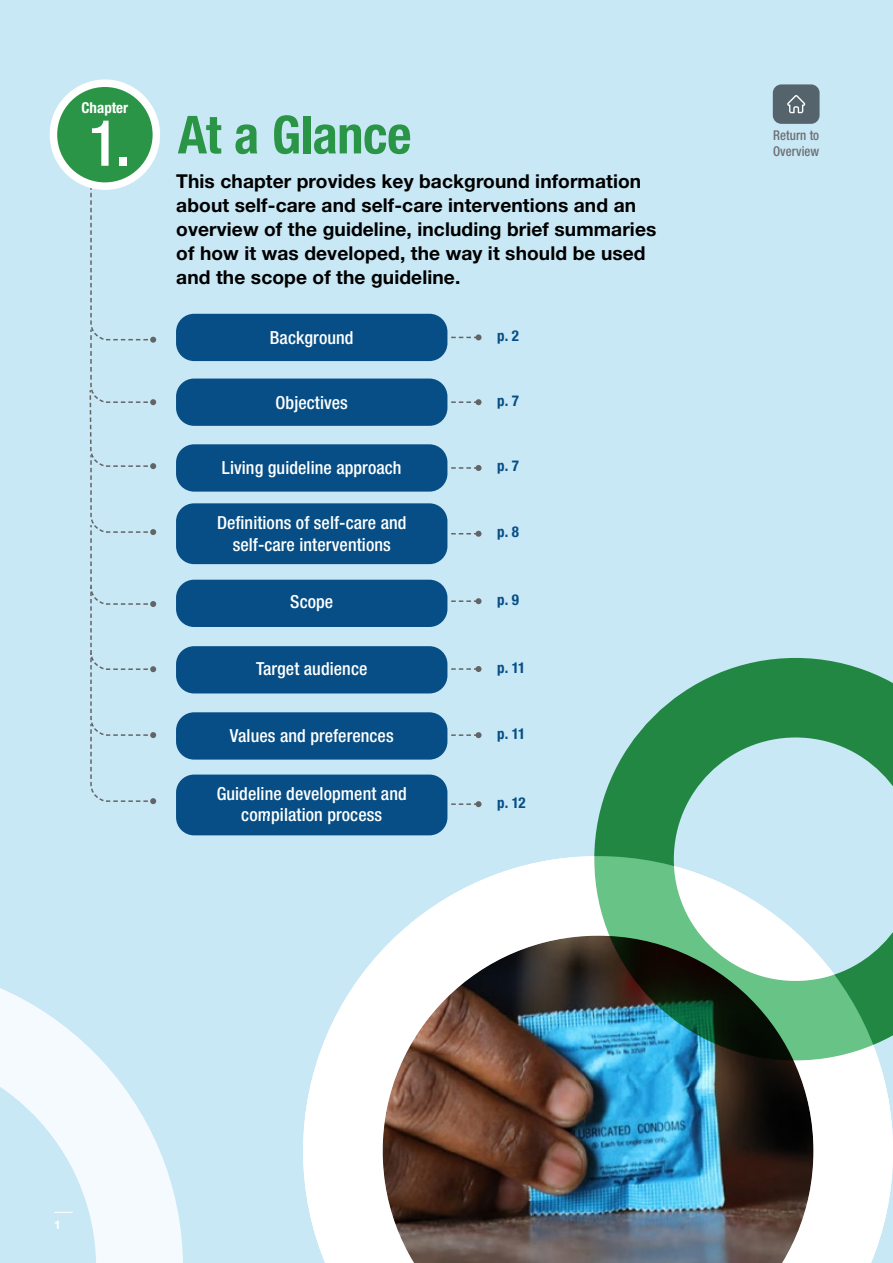
<style>
.page{position:relative;width:893px;height:1263px;background:#fff}
.page>*{position:absolute;margin:0;border:0;box-sizing:border-box;transform-origin:0 0}
.chapter_number{font:500 condensed 63.75px "Helvetica Neue LT Std";color:#fff}
.AtA_Glance{font:700 condensed 52.5px "Helvetica Neue LT Std";letter-spacing:-.01em;color:#2a9546}
.text_style{font:700 19.2px/24px "Helvetica Neue LT Std";letter-spacing:.005em;color:#000}
.text_style-2{font:500 condensed 18px/21.6px "Helvetica Neue LT Std";letter-spacing:.005em;color:#fff;text-align:center}
.Main_Text{font:700 condensed 15px "Helvetica Neue LT Std";color:#064e85}
.Paragraph_Style_7{font:700 condensed 15px "Helvetica Neue LT Std";color:#fff}
.text_style-3{font:500 condensed 13.5px/16.2px "Helvetica Neue LT Std";letter-spacing:.005em;color:#6d6e71;scale:.95 1}
.t1{font:700 12px "Helvetica Neue LT Std";color:#fff}
.s1{font-stretch:condensed;color:#6d6e71}
</style>
<div class="page">
<div style="left:0;top:0;width:892px;height:1263px;background:#c9e8f5"></div>
<svg style="left:89px;top:186px;width:67px;height:618px"></svg>
<div style="left:53px;top:83px;width:103px;height:103px;background:#2a9546;border-radius:50%"></div>
<div style="left:50px;top:79px;width:110px;height:111px;border:8px solid #fff;border-radius:50%"></div>
<div style="left:773px;top:84px;width:47px;height:40px;background:#55646c;border-radius:9px"></div>
<svg style="left:787px;top:95px;width:18px;height:18px"></svg>
<svg style="left:451px;top:334px;width:31px;height:6px"></svg>
<svg style="left:451px;top:399px;width:31px;height:6px"></svg>
<svg style="left:451px;top:465px;width:31px;height:6px"></svg>
<svg style="left:451px;top:531px;width:31px;height:6px"></svg>
<svg style="left:451px;top:598px;width:31px;height:6px"></svg>
<svg style="left:451px;top:666px;width:31px;height:6px"></svg>
<svg style="left:451px;top:732px;width:31px;height:6px"></svg>
<svg style="left:451px;top:801px;width:31px;height:6px"></svg>
<div style="left:176px;top:314px;width:271px;height:47px;background:#064e85;border-radius:18px"></div>
<div style="left:176px;top:379px;width:271px;height:47px;background:#064e85;border-radius:18px"></div>
<div style="left:176px;top:444px;width:271px;height:48px;background:#064e85;border-radius:18px"></div>
<div style="left:176px;top:580px;width:271px;height:47px;background:#064e85;border-radius:18px"></div>
<div style="left:176px;top:646px;width:271px;height:47px;background:#064e85;border-radius:18px"></div>
<div style="left:176px;top:712px;width:271px;height:48px;background:#064e85;border-radius:18px"></div>
<div style="left:176px;top:774px;width:271px;height:61px;background:#064e85;border-radius:18px"></div>
<div style="left:176px;top:503px;width:271px;height:61px;background:#064e85;border-radius:18px"></div>
<svg style="left:594px;top:658px;width:299px;height:198px"></svg>
<img style="left:303px;top:856px;width:590px;height:407px">
<svg style="left:0;top:988px;width:183px;height:275px"></svg>
<p class="Paragraph_Style_7" style="left:82px;top:98px;width:48px">Chapter</p>
<p class="chapter_number" style="left:88px;top:105px;width:44px">1.</p>
<p class="AtA_Glance" style="left:178px;top:103px;width:235px">At a Glance</p>
<p class="text_style" style="left:176px;top:168px;width:482px">This chapter provides key background information about self-care and self-care interventions and an overview of the guideline, including brief summaries of how it was developed, the way it should be used and the scope of the guideline.</p>
<p class="text_style-2" style="left:270px;top:326px;width:85px">Background</p>
<p class="Main_Text" style="left:497px;top:326px;width:23px">p. 2</p>
<p class="text_style-2" style="left:275px;top:391px;width:74px">Objectives</p>
<p class="Main_Text" style="left:497px;top:391px;width:23px">p. 7</p>
<p class="text_style-2" style="left:222px;top:457px;width:181px">Living guideline approach</p>
<p class="text_style-2" style="left:217px;top:512px;width:191px">Definitions of self-care and self-care interventions</p>
<p class="Main_Text" style="left:497px;top:457px;width:23px">p. 7</p>
<p class="Main_Text" style="left:497px;top:523px;width:23px">p. 8</p>
<p class="text_style-2" style="left:290px;top:590px;width:45px">Scope</p>
<p class="Main_Text" style="left:497px;top:590px;width:23px">p. 9</p>
<p class="text_style-2" style="left:256px;top:658px;width:113px">Target audience</p>
<p class="Main_Text" style="left:497px;top:658px;width:30px">p. 11</p>
<p class="text_style-2" style="left:230px;top:724px;width:165px">Values and preferences</p>
<p class="Main_Text" style="left:497px;top:724px;width:30px">p. 11</p>
<p class="text_style-2" style="left:217px;top:782px;width:192px">Guideline development and compilation process</p>
<p class="Main_Text" style="left:497px;top:793px;width:30px">p. 12</p>
<p class="text_style-3" style="left:773px;top:127px;width:50px">Return to<br>Overview</p>
<p class="t1" style="left:54px;top:1217px;width:17px">1 <span class="s1">1</span></p>
</div>
